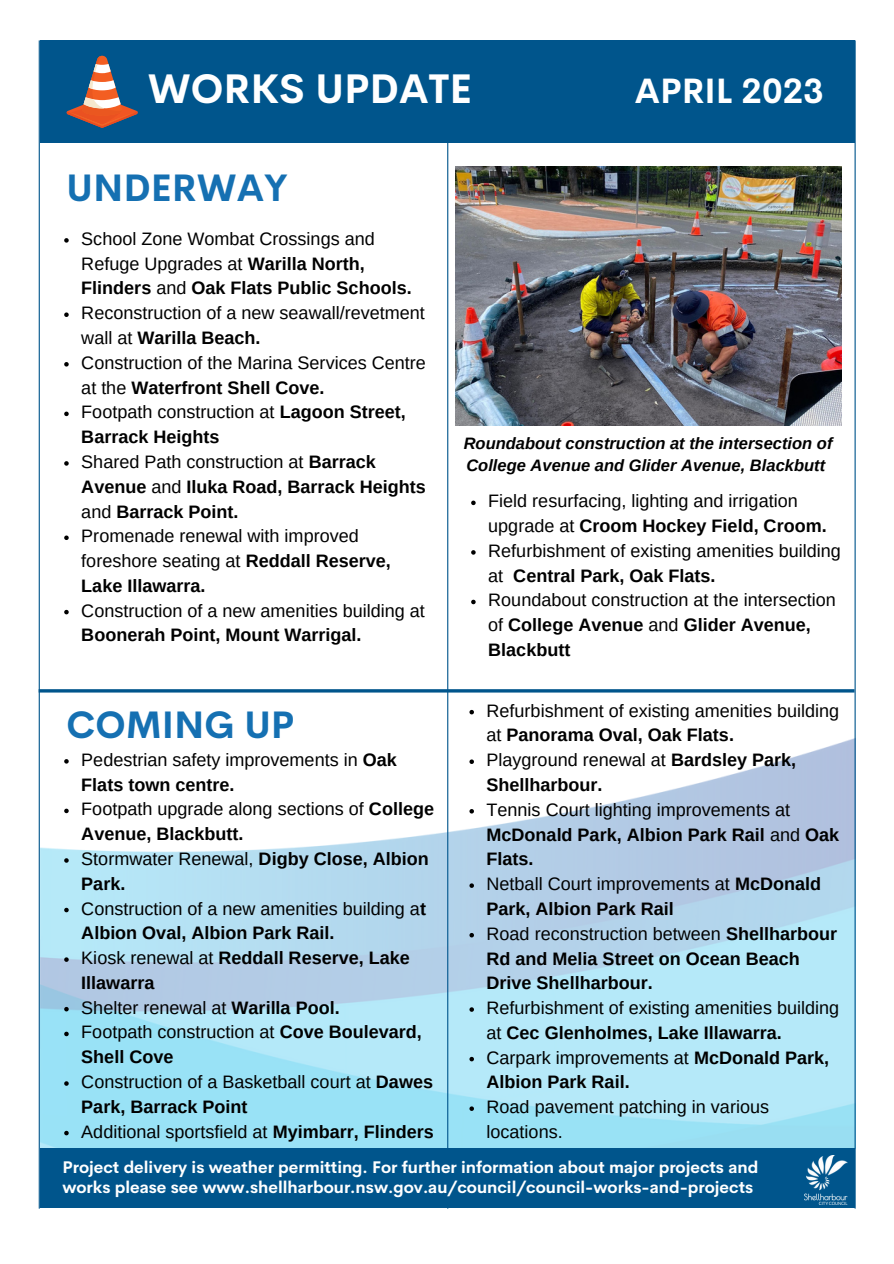
<style>
.page{position:relative;width:894px;height:1264px;background:#fff}
.page>*{position:absolute;margin:0;border:0;box-sizing:border-box;transform-origin:0 0}
.t1{font:700 40.5px "Cerebri Sans";color:#fff}
.t2{font:700 37.5px "Cerebri Sans";color:#1570b2}
.t3{font:700 34.5px "Cerebri Sans";color:#fff}
.t4{font:18px/24.8px "Arimo";color:#000}
.t5{font:700 18px/24.8px "Arimo";color:#000}
.t6{font:700 16.5px/20.2px "Cerebri Sans";color:#fff}
.t7{font:italic 700 16.5px/22.5px "Arimo";color:#000}
.s1{font-weight:700}
.s2{font-weight:400}
</style>
<div class="page">
<img style="left:40px;top:729px;width:814px;height:419px">
<hr style="left:447px;top:55px;width:1px;height:1153px;background:#00558c">
<div style="left:40px;top:41px;width:814px;height:102px;background:#00558c"></div>
<div style="left:40px;top:1148px;width:814px;height:60px;background:#00558c"></div>
<svg style="left:67px;top:56px;width:71px;height:72px"></svg>
<hr style="left:39px;top:40px;width:1px;height:1168px;background:#00558c">
<hr style="left:854px;top:40px;width:1px;height:1168px;background:#00558c">
<hr style="left:39px;top:689px;width:815px;height:3px;background:#00558c">
<img style="left:804px;top:1155px;width:43px;height:49px">
<img style="left:456px;top:166px;width:385px;height:259px">
<svg style="left:471px;top:500px;width:4px;height:5px"></svg>
<svg style="left:471px;top:550px;width:4px;height:4px"></svg>
<svg style="left:471px;top:599px;width:4px;height:5px"></svg>
<svg style="left:469px;top:710px;width:5px;height:4px"></svg>
<svg style="left:469px;top:759px;width:5px;height:5px"></svg>
<svg style="left:469px;top:809px;width:5px;height:4px"></svg>
<svg style="left:469px;top:883px;width:5px;height:4px"></svg>
<svg style="left:469px;top:932px;width:5px;height:5px"></svg>
<svg style="left:469px;top:1007px;width:5px;height:4px"></svg>
<svg style="left:469px;top:1056px;width:5px;height:5px"></svg>
<svg style="left:469px;top:1106px;width:5px;height:4px"></svg>
<svg style="left:64px;top:759px;width:5px;height:4px"></svg>
<svg style="left:64px;top:808px;width:5px;height:5px"></svg>
<svg style="left:64px;top:858px;width:5px;height:4px"></svg>
<svg style="left:64px;top:907px;width:5px;height:5px"></svg>
<svg style="left:64px;top:957px;width:5px;height:4px"></svg>
<svg style="left:64px;top:1006px;width:5px;height:5px"></svg>
<svg style="left:64px;top:1031px;width:5px;height:5px"></svg>
<svg style="left:64px;top:1081px;width:5px;height:4px"></svg>
<svg style="left:64px;top:1130px;width:5px;height:5px"></svg>
<svg style="left:64px;top:238px;width:5px;height:5px"></svg>
<svg style="left:64px;top:312px;width:5px;height:5px"></svg>
<svg style="left:64px;top:362px;width:5px;height:4px"></svg>
<svg style="left:64px;top:411px;width:5px;height:5px"></svg>
<svg style="left:64px;top:461px;width:5px;height:4px"></svg>
<svg style="left:64px;top:535px;width:5px;height:5px"></svg>
<svg style="left:64px;top:610px;width:5px;height:4px"></svg>
<h1 class="t1" style="left:148px;top:62px;width:326px">WORKS UPDATE</h1>
<h2 class="t2" style="left:67px;top:163px;width:222px">UNDERWAY</h2>
<h3 class="t3" style="left:634px;top:68px;width:190px">APRIL 2023</h3>
<p class="t4" style="left:81px;top:226px;width:346px">School Zone Wombat Crossings and<br>Refuge Upgrades at <span class="s1">Warilla North,<br>Flinders</span> and <span class="s1">Oak Flats Public Schools.<br></span>Reconstruction of a new seawall/revetment wall at <span class="s1">Warilla Beach.<br></span>Construction of the Marina Services Centre at the <span class="s1">Waterfront Shell Cove.<br></span>Footpath construction at <span class="s1">Lagoon Street,<br>Barrack Heights<br></span>Shared Path construction at <span class="s1">Barrack<br>Avenue</span> and <span class="s1">Iluka Road, Barrack Heights </span>and <span class="s1">Barrack Point.<br></span>Promenade renewal with improved foreshore seating at <span class="s1">Reddall Reserve,<br>Lake Illawarra.</span></p>
<p class="t4" style="left:81px;top:598px;width:345px">Construction of a new amenities building at</p>
<p class="t5" style="left:81px;top:622px;width:281px">Boonerah Point, Mount Warrigal.</p>
<h2 class="t2" style="left:67px;top:701px;width:229px">COMING UP</h2>
<p class="t4" style="left:81px;top:747px;width:354px">Pedestrian safety improvements in <span class="s1">Oak<br>Flats town centre.<br></span>Footpath upgrade along sections of <span class="s1">College<br>Avenue, Blackbutt.<br></span>Stormwater Renewal, <span class="s1">Digby Close, Albion<br>Park.<br></span>Construction of a new amenities building a<span class="s1">t<br>Albion Oval, Albion Park Rail.<br></span>Kiosk renewal at <span class="s1">Reddall Reserve, Lake<br>Illawarra<br></span>Shelter renewal at <span class="s1">Warilla Pool.<br></span>Footpath construction at <span class="s1">Cove Boulevard,<br>Shell Cove<br></span>Construction of a Basketball court at <span class="s1">Dawes<br>Park, Barrack Point<br></span>Additional sportsfield at <span class="s1">Myimbarr, Flinders</span></p>
<p class="t7" style="left:463px;top:432px;width:370px">Roundabout construction at the intersection of<br>College Avenue and Glider Avenue, Blackbutt</p>
<p class="t4" style="left:488px;top:488px;width:354px">Field resurfacing, lighting and irrigation upgrade at <span class="s1">Croom Hockey Field, Croom.<br></span>Refurbishment of existing amenities building at <span class="s1">Central Park, Oak Flats.<br></span>Roundabout construction at the intersection of <span class="s1">College Avenue</span> and <span class="s1">Glider Avenue, Blackbutt</span></p>
<p class="t4" style="left:486px;top:698px;width:354px">Refurbishment of existing amenities building at <span class="s1">Panorama Oval, Oak Flats.<br></span>Playground renewal at <span class="s1">Bardsley Park,<br>Shellharbour.</span></p>
<p class="t5" style="left:486px;top:797px;width:354px"><span class="s2">Tennis Court lighting improvements at<br></span>McDonald Park, Albion Park Rail <span class="s2">and</span> Oak<br>Flats.<br><span class="s2">Netball Court improvements at</span> McDonald<br>Park, Albion Park Rail<br><span class="s2">Road reconstruction between</span> Shellharbour<br>Rd and Melia Street on Ocean Beach<br>Drive Shellharbour.</p>
<p class="t4" style="left:486px;top:995px;width:354px">Refurbishment of existing amenities building at <span class="s1">Cec Glenholmes, Lake Illawarra.<br></span>Carpark improvements at <span class="s1">McDonald Park, Albion Park Rail.</span></p>
<p class="t4" style="left:486px;top:1094px;width:284px">Road pavement patching in various locations.</p>
<p class="t6" style="left:62px;top:1156px;width:697px">Project delivery is weather permitting. For further information about major projects and works please see www.shellharbour.nsw.gov.au/council/council-works-and-projects</p>
</div>
